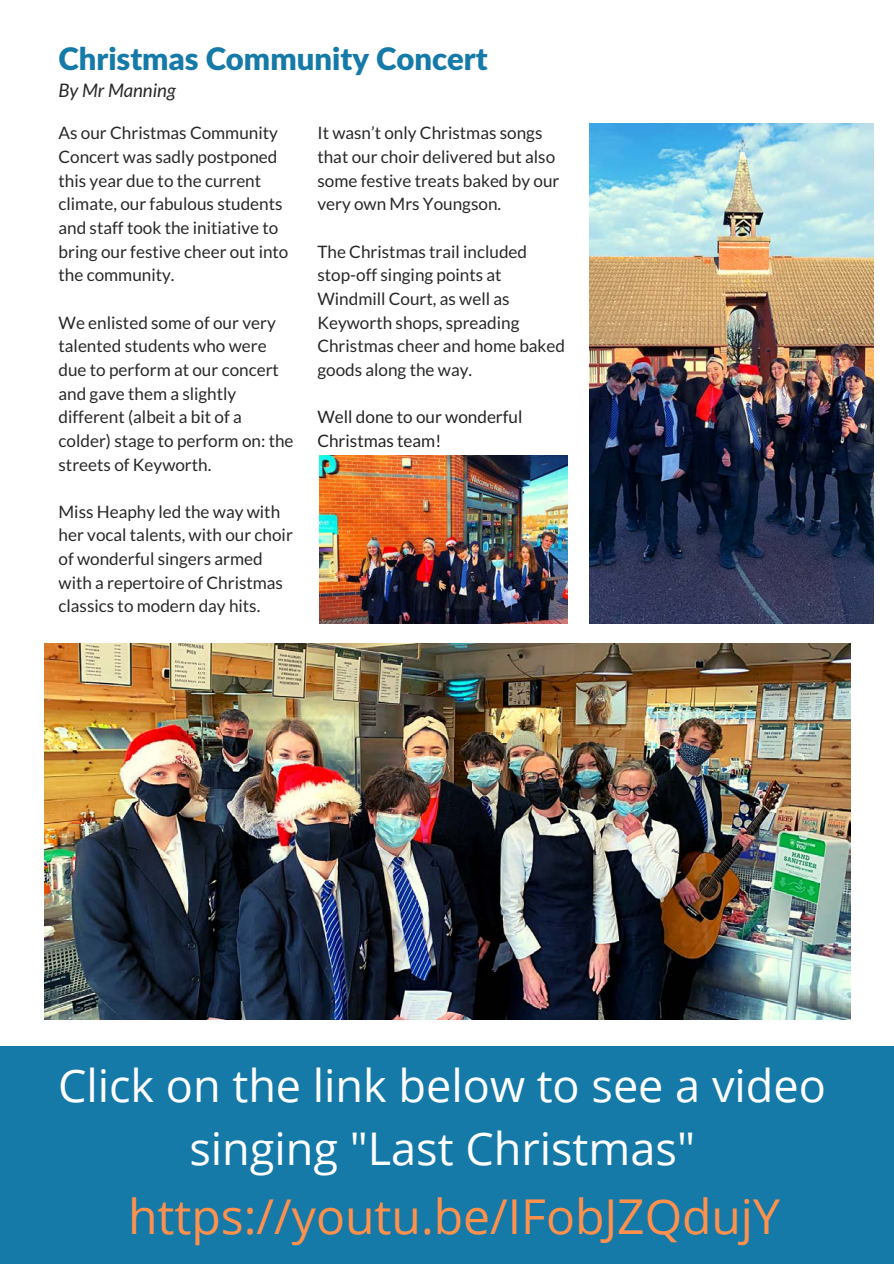
<style>
.page{position:relative;width:894px;height:1264px;background:#fff}
.page>*{position:absolute;margin:0;border:0;box-sizing:border-box;transform-origin:0 0}
.t1{font:48px "Open Sans";color:#ff914d}
.t2{font:45px/63px "Open Sans";color:#fff;text-align:center}
.t3{font:900 31.05px "Lato Latin";color:#157aa8}
.t4{font:italic 18.6px "Lato";color:#282828}
.t5{font:17.1px/23.7px "Lato";color:#282828}
.t6{font:17.1px/23.7px "Lato";color:#222}
</style>
<div class="page">
<div style="left:0;top:1046px;width:893px;height:217px;background:#157aa8"></div>
<img style="left:44px;top:643px;width:805px;height:376px">
<img style="left:589px;top:123px;width:283px;height:500px">
<img style="left:319px;top:455px;width:248px;height:168px">
<p class="t3" style="left:59px;top:45px;width:430px">Christmas Community Concert</p>
<p class="t4" style="left:59px;top:79px;width:119px">By Mr Manning</p>
<p class="t5" style="left:317px;top:121px;width:243px">It wasn’t only Christmas songs that our choir delivered but also some festive treats baked by our very own Mrs Youngson.</p>
<p class="t5" style="left:317px;top:239px;width:249px">The Christmas trail included stop-off singing points at<br>Windmill Court, as well as<br>Keyworth shops, spreading<br>Christmas cheer and home baked goods along the way.</p>
<p class="t6" style="left:317px;top:405px;width:206px">Well done to our wonderful<br>Christmas team!</p>
<p class="t5" style="left:59px;top:121px;width:231px">As our Christmas Community<br>Concert was sadly postponed this year due to the current climate, our fabulous students and staff took the initiative to bring our festive cheer out into the community.</p>
<p class="t5" style="left:59px;top:310px;width:236px">We enlisted some of our very talented students who were due to perform at our concert and gave them a slightly different (albeit a bit of a colder) stage to perform on: the streets of Keyworth.</p>
<p class="t5" style="left:59px;top:499px;width:236px">Miss Heaphy led the way with her vocal talents, with our choir of wonderful singers armed with a repertoire of Christmas classics to modern day hits.</p>
<p class="t2" style="left:58px;top:1052px;width:769px">Click on the link below to see a video singing "Last Christmas"</p>
<p class="t1" style="left:128px;top:1182px;width:653px">https://youtu.be/IFobJZQdujY</p>
</div>
